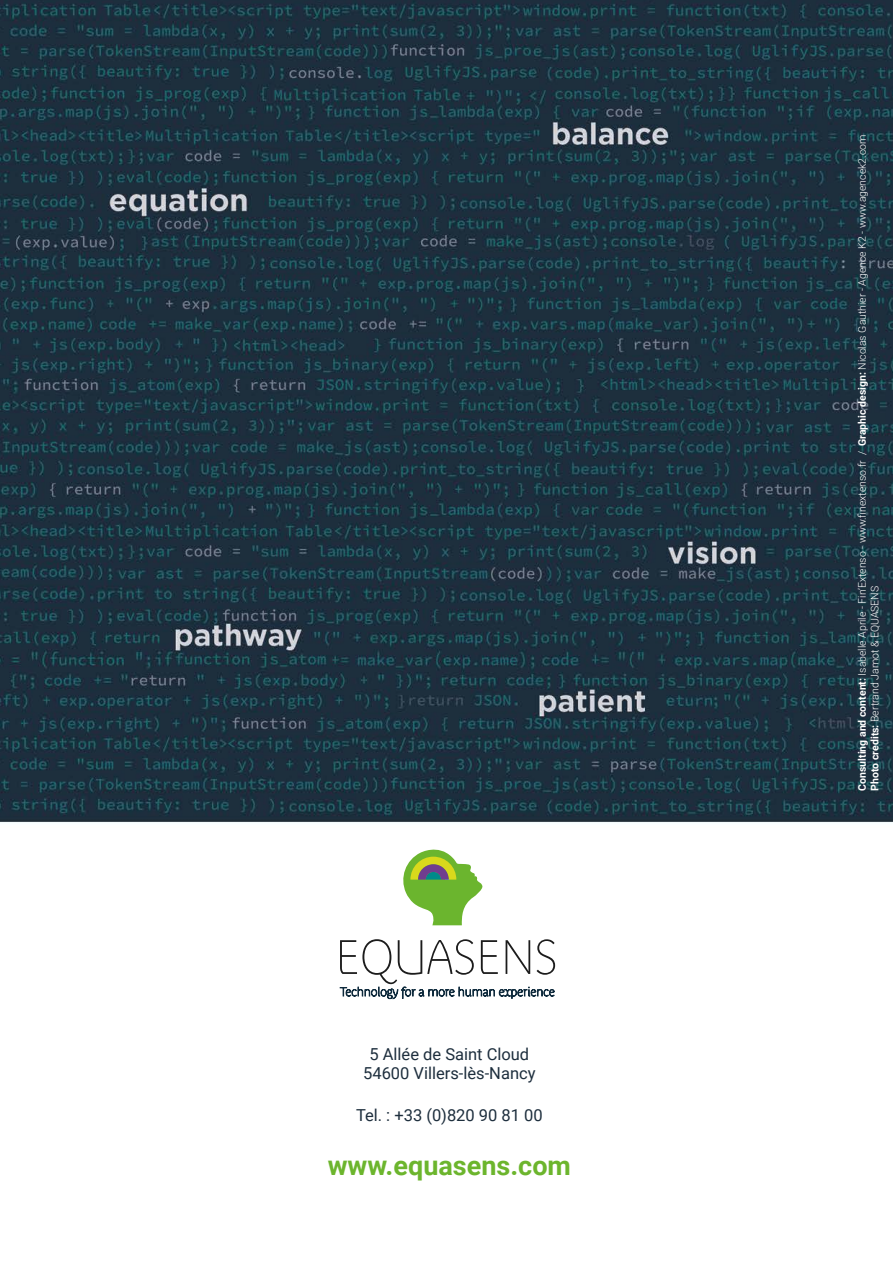
<style>
.page{position:relative;width:893px;height:1263px;background:#fff}
.page>*{position:absolute;margin:0;border:0;box-sizing:border-box;transform-origin:0 0}
.t1{font:700 27px "Roboto";color:#6cb52d}
.t2{font:16.5px/19.8px "Roboto";color:#1d2e3d;text-align:center}
.t3{font:12.15px "Parisine Plus Std Clair";color:#0f2b3d}
.t4{font:300 10.5px/12.6px "Roboto";color:#fff}
.s1{font-weight:700}
</style>
<div class="page">
<img style="left:0;top:0;width:893px;height:985px">
<svg style="left:340px;top:939px;width:134px;height:45px"></svg>
<svg style="left:481px;top:940px;width:17px;height:34px"></svg>
<svg style="left:506px;top:940px;width:24px;height:34px"></svg>
<svg style="left:537px;top:939px;width:18px;height:36px"></svg>
<svg style="left:399px;top:843px;width:84px;height:82px"></svg>
<p class="t3" style="left:340px;top:985px;width:216px">Technology for a more human experience</p>
<h2 class="t2" style="left:363px;top:1043px;width:174px">5 Allée de Saint Cloud<br>54600 Villers-lès-Nancy</h2>
<h2 class="t2" style="left:356px;top:1104px;width:188px">Tel. : +33 (0)820 90 81 00</h2>
<h1 class="t1" style="left:328px;top:1146px;width:245px">www.equasens.com</h1>
<p class="t4" style="left:855px;top:791px;width:657px;rotate:-90deg"><span class="s1">Consulting and content:</span> Isabelle Aprile - Fin’Extenso - www.finextenso.fr / <span class="s1">Graphic design:</span> Nicolas Gauthier - Agence K2 - www.agencek2.com<br><span class="s1">Photo credits:</span> Bertrand Jamot &amp; EQUASENS</p>
</div>
